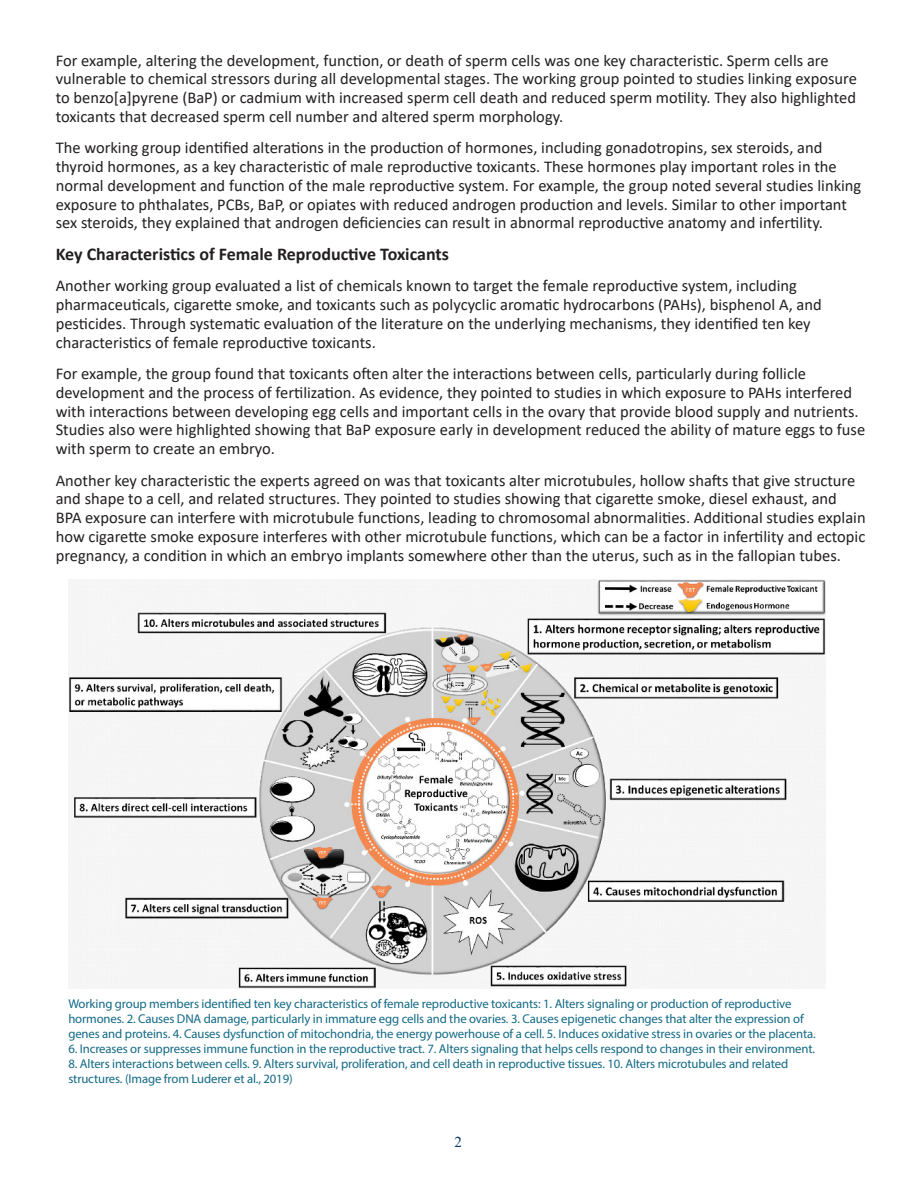
<style>
.page{position:relative;width:918px;height:1188px;background:#fff}
.page>*{position:absolute;margin:0;border:0;box-sizing:border-box;transform-origin:0 0}
.t1{font:700 18px "Calibri";color:#231f20}
.Body_Text{font:16.5px/18.8px "Calibri";color:#231f20}
.t2{font:15px "Times New Roman";color:#036}
.Box_Caption{font:12.75px/15px "Myriad Pro";letter-spacing:-.01em;color:#136a85}
</style>
<div class="page">
<img style="left:69px;top:580px;width:756px;height:408px">
<p class="Body_Text" style="left:56px;top:50px;width:803px">For example, altering the development, function, or death of sperm cells was one key characteristic. Sperm cells are vulnerable to chemical stressors during all developmental stages. The working group pointed to studies linking exposure to benzo[a]pyrene (BaP) or cadmium with increased sperm cell death and reduced sperm motility. They also highlighted toxicants that decreased sperm cell number and altered sperm morphology.</p>
<p class="Body_Text" style="left:56px;top:138px;width:807px">The working group identified alterations in the production of hormones, including gonadotropins, sex steroids, and thyroid hormones, as a key characteristic of male reproductive toxicants. These hormones play important roles in the normal development and function of the male reproductive system. For example, the group noted several studies linking exposure to phthalates, PCBs, BaP, or opiates with reduced androgen production and levels. Similar to other important sex steroids, they explained that androgen deficiencies can result in abnormal reproductive anatomy and infertility.</p>
<h2 class="t1" style="left:56px;top:241px;width:395px">Key Characteristics of Female Reproductive Toxicants</h2>
<p class="Body_Text" style="left:56px;top:276px;width:768px">Another working group evaluated a list of chemicals known to target the female reproductive system, including pharmaceuticals, cigarette smoke, and toxicants such as polycyclic aromatic hydrocarbons (PAHs), bisphenol A, and pesticides. Through systematic evaluation of the literature on the underlying mechanisms, they identified ten key characteristics of female reproductive toxicants.</p>
<p class="Body_Text" style="left:56px;top:364px;width:811px">For example, the group found that toxicants often alter the interactions between cells, particularly during follicle development and the process of fertilization. As evidence, they pointed to studies in which exposure to PAHs interfered with interactions between developing egg cells and important cells in the ovary that provide blood supply and nutrients.<br>Studies also were highlighted showing that BaP exposure early in development reduced the ability of mature eggs to fuse with sperm to create an embryo.</p>
<p class="Body_Text" style="left:56px;top:470px;width:811px">Another key characteristic the experts agreed on was that toxicants alter microtubules, hollow shafts that give structure and shape to a cell, and related structures. They pointed to studies showing that cigarette smoke, diesel exhaust, and BPA exposure can interfere with microtubule functions, leading to chromosomal abnormalities. Additional studies explain how cigarette smoke exposure interferes with other microtubule functions, which can be a factor in infertility and ectopic pregnancy, a condition in which an embryo implants somewhere other than the uterus, such as in the fallopian tubes.</p>
<p class="Box_Caption" style="left:68px;top:996px;width:749px">Working group members identified ten key characteristics of female reproductive toxicants: 1. Alters signaling or production of reproductive hormones. 2. Causes DNA damage, particularly in immature egg cells and the ovaries. 3. Causes epigenetic changes that alter the expression of genes and proteins. 4. Causes dysfunction of mitochondria, the energy powerhouse of a cell. 5. Induces oxidative stress in ovaries or the placenta.</p>
<p class="Box_Caption" style="left:68px;top:1041px;width:748px">6. Increases or suppresses immune function in the reproductive tract. 7. Alters signaling that helps cells respond to changes in their environment.</p>
<p class="Box_Caption" style="left:68px;top:1056px;width:721px">8. Alters interactions between cells. 9. Alters survival, proliferation, and cell death in reproductive tissues. 10. Alters microtubules and related structures. (Image from Luderer et al., 2019)</p>
<p class="t2" style="left:454px;top:1131px;width:9px">2</p>
</div>
